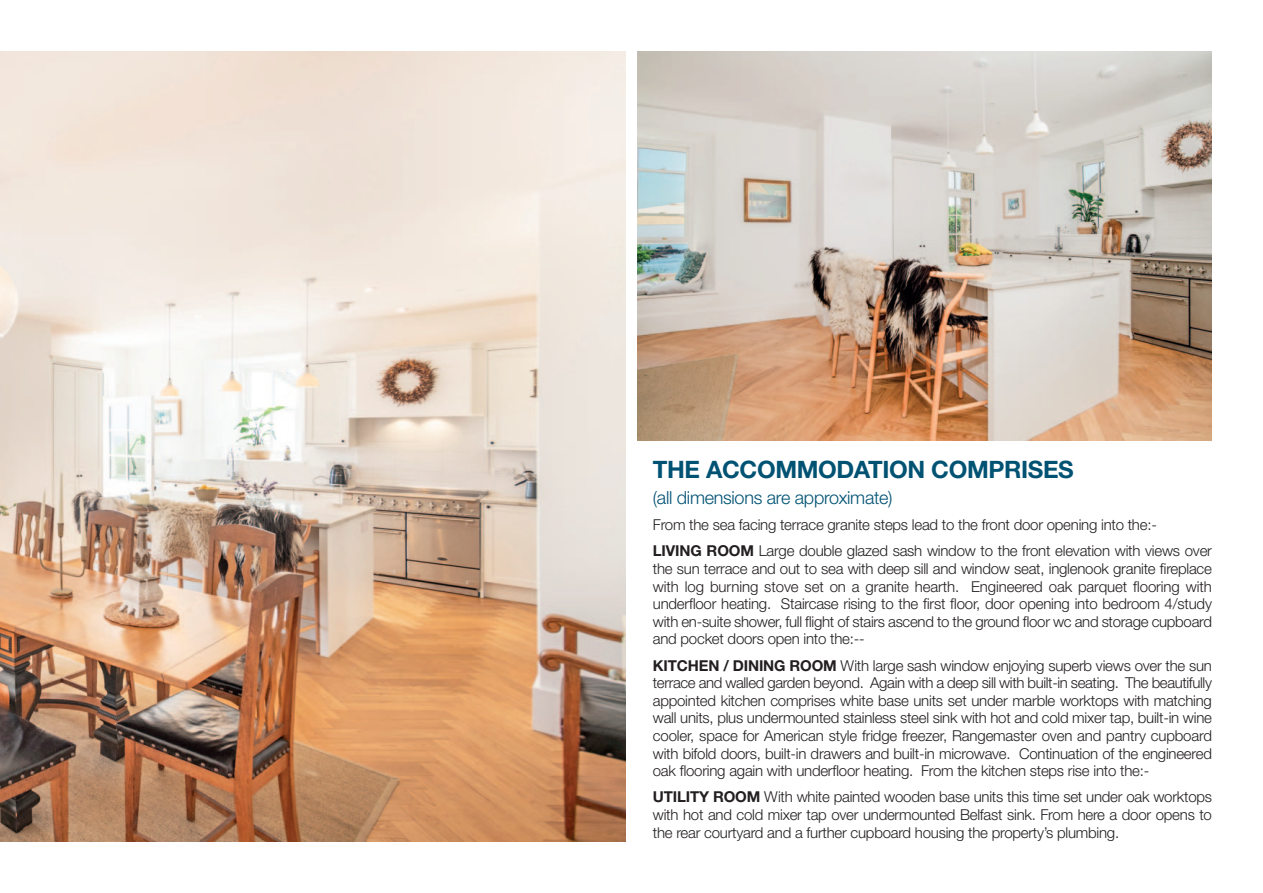
<style>
.page{position:relative;width:1263px;height:893px;background:#fff}
.page>*{position:absolute;margin:0;border:0;box-sizing:border-box;transform-origin:0 0}
.t1{font:700 24px "Helvetica Neue LT Std";letter-spacing:-.015em;color:#005273}
.t2{font:300 18px "Helvetica Neue LT Std";letter-spacing:-.015em;color:#005273}
.t3{font:300 15px/17.7px "Helvetica Neue LT Std";letter-spacing:-.015em;color:#231f20;text-align:justify}
.s1{font-weight:700}
</style>
<div class="page">
<img style="left:0;top:51px;width:625px;height:791px">
<img style="left:638px;top:51px;width:574px;height:389px">
<p class="t1" style="left:653px;top:456px;width:422px">THE ACCOMMODATION COMPRISES</p>
<p class="t2" style="left:653px;top:491px;width:241px">(all dimensions are approximate)</p>
<p class="t3" style="left:653px;top:517px;width:505px">From the sea facing terrace granite steps lead to the front door opening into the:-</p>
<p class="t3" style="left:653px;top:544px;width:561px"><span class="s1">LIVING ROOM</span> Large double glazed sash window to the front elevation with views over the sun terrace and out to sea with deep sill and window seat, inglenook granite fireplace with log burning stove set on a granite hearth. Engineered oak parquet flooring with underfloor heating. Staircase rising to the first floor, door opening into bedroom 4/study with en-suite shower, full flight of stairs ascend to the ground floor wc and storage cupboard and pocket doors open into the:--</p>
<p class="t3" style="left:653px;top:658px;width:561px"><span class="s1">KITCHEN / DINING ROOM</span> With large sash window enjoying superb views over the sun terrace and walled garden beyond. Again with a deep sill with built-in seating. The beautifully appointed kitchen comprises white base units set under marble worktops with matching wall units, plus undermounted stainless steel sink with hot and cold mixer tap, built-in wine cooler, space for American style fridge freezer, Rangemaster oven and pantry cupboard with bifold doors, built-in drawers and built-in microwave. Continuation of the engineered oak flooring again with underfloor heating. From the kitchen steps rise into the:-</p>
<p class="t3" style="left:653px;top:790px;width:561px"><span class="s1">UTILITY ROOM</span> With white painted wooden base units this time set under oak worktops with hot and cold mixer tap over undermounted Belfast sink. From here a door opens to the rear courtyard and a further cupboard housing the property’s plumbing.</p>
</div>
